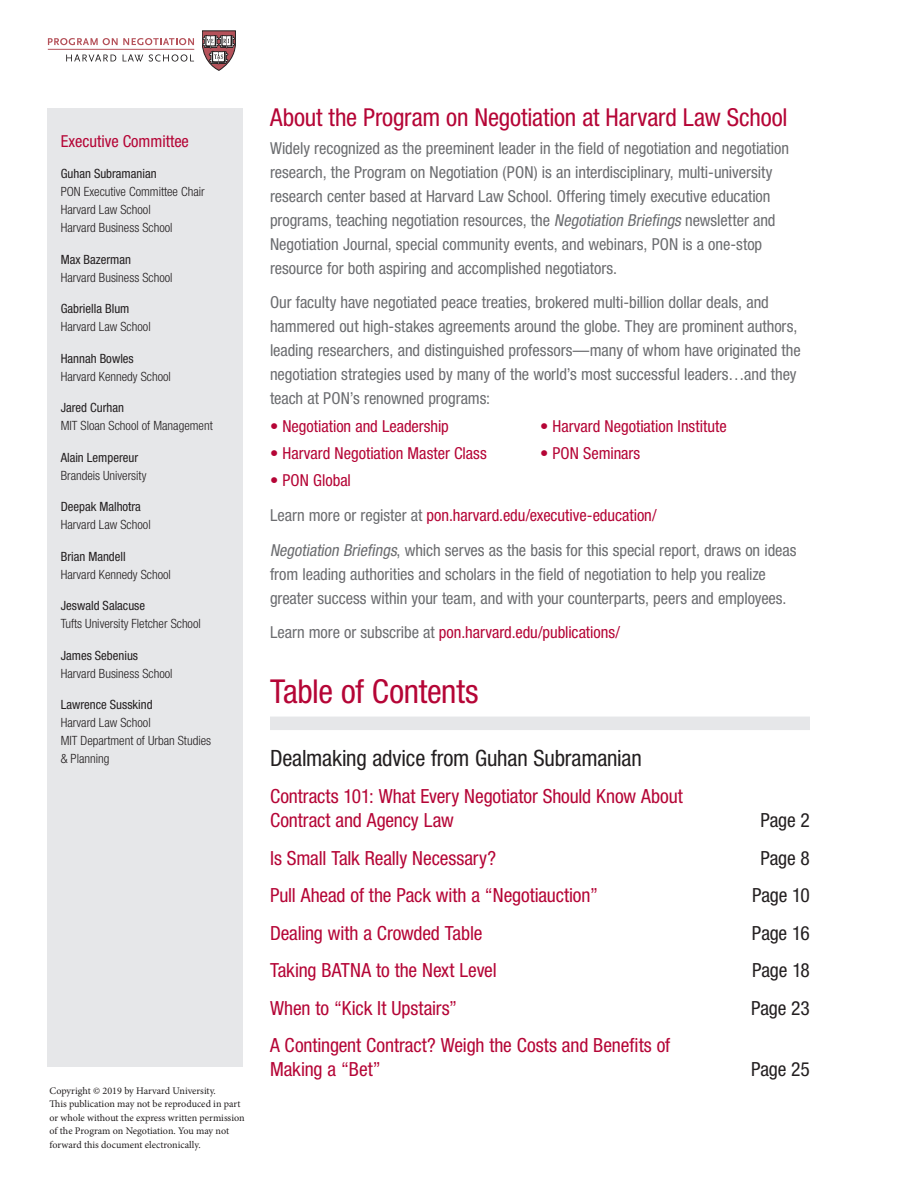
<style>
.page{position:relative;width:918px;height:1188px;background:#fff}
.page>*{position:absolute;margin:0;border:0;box-sizing:border-box;transform-origin:0 0}
._01_text_head{font:condensed 33px "Helvetica Neue LT Std";letter-spacing:-.01em;color:#b50536}
.t1{font:condensed 24.75px "Helvetica Neue LT Std";letter-spacing:-.005em;color:#b50536}
.Head_A_Sub{font:condensed 22.5px "Helvetica Neue LT Std";letter-spacing:-.01em;color:#231f20}
.Head_A_Sub-2{font:condensed 19.5px/24px "Helvetica Neue LT Std";letter-spacing:-.005em;color:#b50536}
.Head_A_Sub-3{font:condensed 19.5px "Helvetica Neue LT Std";letter-spacing:-.01em;color:#231f20}
.Head_A_Sub-4{font:condensed 16.5px/24px "Helvetica Neue LT Std";letter-spacing:-.005em;color:#6c6d70}
.Head_A_Sub-5{font:condensed 16.5px "Helvetica Neue LT Std";color:#b50536}
.Masthead_Credit{font:condensed 16.5px "Helvetica Neue LT Std";color:#b50536}
.t2{font:300 condensed 12.75px/18px "Helvetica Neue";color:#231f20}
.t3{font:condensed 12.75px "Helvetica Neue LT Std";color:#231f20}
.Copyright{font:10.2px/13.5px "Minion Pro";letter-spacing:-.005em;color:#231f20}
.s1{font-style:italic}
.s2{color:#6c6d70}
</style>
<div class="page">
<div style="left:270px;top:717px;width:540px;height:13px;background:#e6e7e9"></div>
<hr style="left:48px;top:49px;width:146px;height:1px;background:#b5525a">
<svg style="left:48px;top:38px;width:146px;height:7px"></svg>
<svg style="left:66px;top:54px;width:50px;height:8px"></svg>
<svg style="left:123px;top:54px;width:20px;height:8px"></svg>
<svg style="left:149px;top:54px;width:45px;height:8px"></svg>
<svg style="left:202px;top:30px;width:34px;height:41px"></svg>
<div style="left:47px;top:108px;width:196px;height:958px;background:#e6e7e9"></div>
<p class="Masthead_Credit" style="left:61px;top:131px;width:130px">Executive Committee</p>
<p class="t3" style="left:61px;top:166px;width:97px">Guhan Subramanian</p>
<p class="t2" style="left:61px;top:183px;width:145px">PON Executive Committee Chair</p>
<p class="t2" style="left:61px;top:201px;width:91px">Harvard Law School</p>
<p class="t2" style="left:61px;top:219px;width:113px">Harvard Business School</p>
<p class="t3" style="left:61px;top:252px;width:72px">Max Bazerman</p>
<p class="t2" style="left:61px;top:268px;width:113px">Harvard Business School</p>
<p class="t3" style="left:61px;top:301px;width:70px">Gabriella Blum</p>
<p class="t2" style="left:61px;top:318px;width:91px">Harvard Law School</p>
<p class="t3" style="left:61px;top:351px;width:75px">Hannah Bowles</p>
<p class="t2" style="left:61px;top:367px;width:112px">Harvard Kennedy School</p>
<p class="t3" style="left:61px;top:400px;width:65px">Jared Curhan</p>
<p class="t2" style="left:61px;top:417px;width:153px">MIT Sloan School of Management</p>
<p class="t3" style="left:61px;top:450px;width:79px">Alain Lempereur</p>
<p class="t2" style="left:61px;top:466px;width:87px">Brandeis University</p>
<p class="t3" style="left:61px;top:499px;width:82px">Deepak Malhotra</p>
<p class="t2" style="left:61px;top:516px;width:91px">Harvard Law School</p>
<p class="t3" style="left:61px;top:549px;width:66px">Brian Mandell</p>
<p class="t2" style="left:61px;top:565px;width:112px">Harvard Kennedy School</p>
<p class="t3" style="left:61px;top:598px;width:86px">Jeswald Salacuse</p>
<p class="t2" style="left:61px;top:615px;width:142px">Tufts University Fletcher School</p>
<p class="t3" style="left:61px;top:648px;width:79px">James Sebenius</p>
<p class="t2" style="left:61px;top:664px;width:113px">Harvard Business School</p>
<p class="t3" style="left:61px;top:697px;width:93px">Lawrence Susskind</p>
<p class="t2" style="left:61px;top:714px;width:91px">Harvard Law School</p>
<p class="t2" style="left:61px;top:732px;width:152px">MIT Department of Urban Studies &amp; Planning</p>
<p class="Copyright" style="left:50px;top:1084px;width:197px">Copyright © 2019 by Harvard University.<br>This publication may not be reproduced in part or whole without the express written permission of the Program on Negotiation. You may not forward this document electronically.</p>
<p class="t1" style="left:270px;top:103px;width:519px">About the Program on Negotiation at Harvard Law School</p>
<p class="Head_A_Sub-4" style="left:270px;top:136px;width:521px">Widely recognized as the preeminent leader in the field of negotiation and negotiation research, the Program on Negotiation (PON) is an interdisciplinary, multi-university research center based at Harvard Law School. Offering timely executive education programs, teaching negotiation resources, the <span class="s1">Negotiation Briefings</span> newsletter and Negotiation Journal, special community events, and webinars, PON is a one-stop resource for both aspiring and accomplished negotiators.</p>
<p class="Head_A_Sub-4" style="left:270px;top:290px;width:532px">Our faculty have negotiated peace treaties, brokered multi-billion dollar deals, and hammered out high-stakes agreements around the globe. They are prominent authors, leading researchers, and distinguished professors—many of whom have originated the negotiation strategies used by many of the world’s most successful leaders…and they teach at PON’s renowned programs:</p>
<p class="Head_A_Sub-5" style="left:270px;top:416px;width:180px">• Negotiation and Leadership</p>
<p class="Head_A_Sub-5" style="left:540px;top:416px;width:188px">• Harvard Negotiation Institute</p>
<p class="Head_A_Sub-5" style="left:270px;top:443px;width:218px">• Harvard Negotiation Master Class</p>
<p class="Head_A_Sub-5" style="left:540px;top:443px;width:102px">• PON Seminars</p>
<p class="Head_A_Sub-5" style="left:270px;top:471px;width:83px">• PON Global</p>
<p class="Head_A_Sub-5" style="left:270px;top:505px;width:388px"><span class="s2">Learn more or register at</span> pon.harvard.edu/executive-education/</p>
<p class="Head_A_Sub-4" style="left:270px;top:538px;width:528px"><span class="s1">Negotiation Briefings</span>, which serves as the basis for this special report, draws on ideas from leading authorities and scholars in the field of negotiation to help you realize greater success within your team, and with your counterparts, peers and employees.</p>
<p class="Head_A_Sub-5" style="left:270px;top:623px;width:352px"><span class="s2">Learn more or subscribe at</span> pon.harvard.edu/publications/</p>
<p class="_01_text_head" style="left:270px;top:672px;width:210px">Table of Contents</p>
<p class="Head_A_Sub" style="left:270px;top:745px;width:373px">Dealmaking advice from Guhan Subramanian</p>
<p class="Head_A_Sub-2" style="left:270px;top:784px;width:414px">Contracts 101: What Every Negotiator Should Know About<br>Contract and Agency Law</p>
<p class="Head_A_Sub-3" style="left:760px;top:809px;width:51px">Page 2</p>
<p class="Head_A_Sub-2" style="left:270px;top:846px;width:228px">Is Small Talk Really Necessary?</p>
<p class="Head_A_Sub-3" style="left:760px;top:847px;width:51px">Page 8</p>
<p class="Head_A_Sub-2" style="left:270px;top:883px;width:329px">Pull Ahead of the Pack with a “Negotiauction”</p>
<p class="Head_A_Sub-3" style="left:752px;top:884px;width:59px">Page 10</p>
<p class="Head_A_Sub-2" style="left:270px;top:921px;width:214px">Dealing with a Crowded Table</p>
<p class="Head_A_Sub-3" style="left:752px;top:922px;width:60px">Page 16</p>
<p class="Head_A_Sub-2" style="left:270px;top:958px;width:228px">Taking BATNA to the Next Level</p>
<p class="Head_A_Sub-3" style="left:752px;top:959px;width:59px">Page 18</p>
<p class="Head_A_Sub-2" style="left:270px;top:996px;width:189px">When to “Kick It Upstairs”</p>
<p class="Head_A_Sub-3" style="left:751px;top:997px;width:60px">Page 23</p>
<p class="Head_A_Sub-2" style="left:270px;top:1033px;width:402px">A Contingent Contract? Weigh the Costs and Benefits of<br>Making a “Bet”</p>
<p class="Head_A_Sub-3" style="left:751px;top:1058px;width:60px">Page 25</p>
</div>
